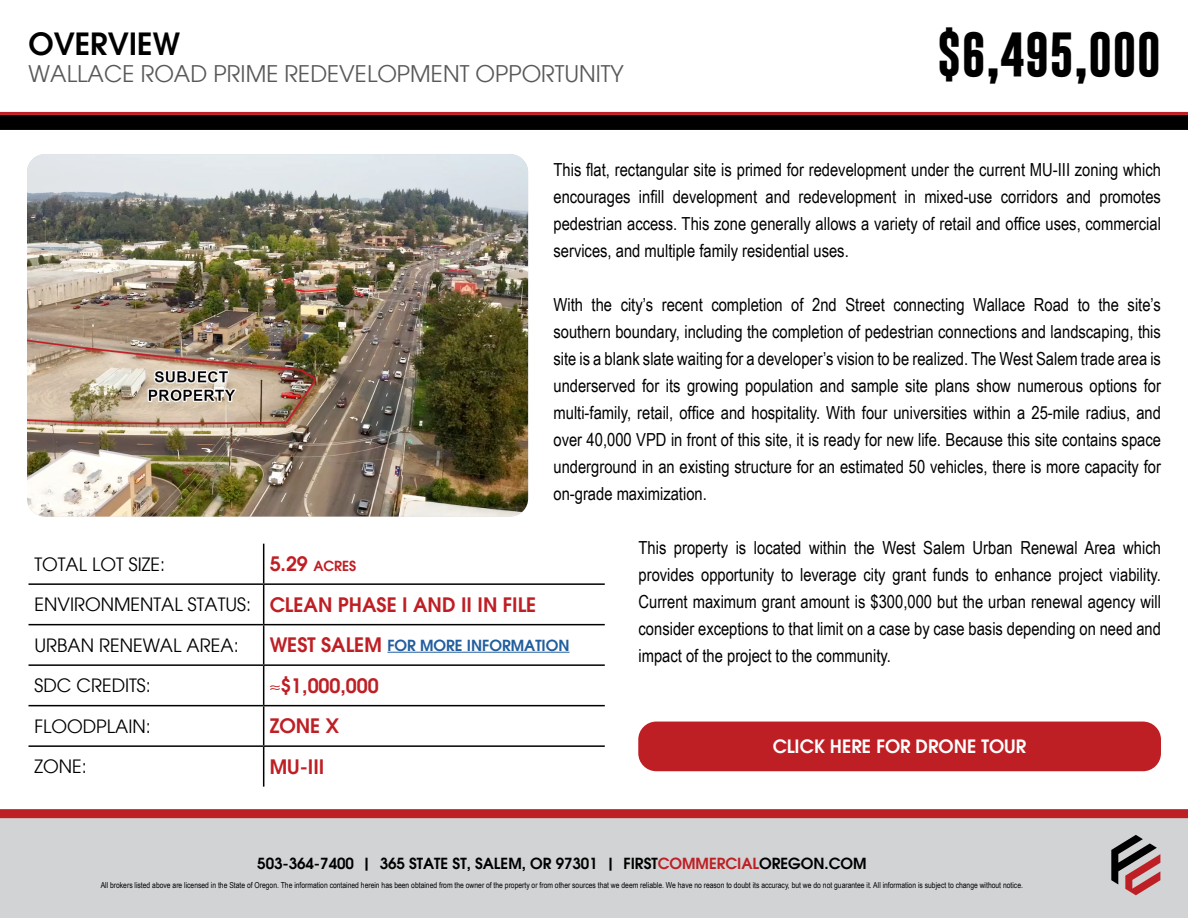
<style>
.page{position:relative;width:1188px;height:918px;background:#fff}
.page>*{position:absolute;margin:0;border:0;box-sizing:border-box;transform-origin:0 0}
.t1{font:700 45px "Gobold";color:#000}
.t2{font:600 30px "Avant Garde";color:#000}
.t3{font:22.5px "Avant Garde";color:#58595b}
.t4{font:600 19.5px "Avant Garde";color:#be1f24}
.t5{font:18px/27px "Arial Narrow";color:#000;text-align:justify}
.t6{font:18px "Avant Garde";color:#000}
.t7{font:600 18px "Avant Garde";color:#fff}
.t8{font:600 15px "Avant Garde";color:#000}
.t9{font:600 15px "Avant Garde";color:#215e9e}
.t10{font:600 15px "Avant Garde";color:#215e9e}
.t11{font:600 13.65px "Avant Garde";color:#be1f24}
.t12{font:8.25px "Arial Narrow";color:#000}
.s1{font-size:19.5px}
.s2{font-weight:400;font-size:18px;color:#000}
.s3{font-size:19.5px;color:#be1f24}
.s4{color:#be1f24}
</style>
<div class="page">
<div style="left:1px;top:818px;width:1187px;height:100px;background:#d1d3d4"></div>
<img style="left:27px;top:154px;width:501px;height:363px">
<div style="left:0;top:115px;width:1188px;height:15px;background:#000"></div>
<hr style="left:0;top:112px;width:1188px;height:3px;background:#be1f24">
<div style="left:0;top:809px;width:1188px;height:9px;background:#be1f24"></div>
<svg style="left:1111px;top:835px;width:49px;height:60px"></svg>
<hr style="left:263px;top:544px;width:1px;height:39px;background:#000">
<hr style="left:263px;top:585px;width:1px;height:39px;background:#000">
<hr style="left:263px;top:625px;width:1px;height:39px;background:#000">
<hr style="left:263px;top:666px;width:1px;height:39px;background:#000">
<hr style="left:263px;top:706px;width:1px;height:39px;background:#000">
<hr style="left:263px;top:747px;width:1px;height:40px;background:#000">
<hr style="left:28px;top:583px;width:236px;height:2px;background:#000">
<hr style="left:264px;top:583px;width:341px;height:2px;background:#000">
<hr style="left:28px;top:624px;width:236px;height:1px;background:#000">
<hr style="left:264px;top:624px;width:341px;height:1px;background:#000">
<hr style="left:28px;top:664px;width:236px;height:2px;background:#000">
<hr style="left:264px;top:664px;width:341px;height:2px;background:#000">
<hr style="left:28px;top:705px;width:236px;height:1px;background:#000">
<hr style="left:264px;top:705px;width:341px;height:1px;background:#000">
<hr style="left:28px;top:745px;width:236px;height:2px;background:#000">
<hr style="left:264px;top:745px;width:341px;height:2px;background:#000">
<hr style="left:387px;top:652px;width:183px;height:1px;background:#215e9e">
<div style="left:638px;top:722px;width:523px;height:49px;background:#be1f24;border-radius:18px"></div>
<h2 class="t2" style="left:28px;top:25px;width:153px">OVERVIEW</h2>
<p class="t3" style="left:28px;top:61px;width:597px">WALLACE ROAD PRIME REDEVELOPMENT OPPORTUNITY</p>
<h1 class="t1" style="left:937px;top:26px;width:225px">$6,495,000</h1>
<p class="t5" style="left:554px;top:156px;width:609px">This flat, rectangular site is primed for redevelopment under the current MU-III zoning which encourages infill development and redevelopment in mixed-use corridors and promotes pedestrian access. This zone generally allows a variety of retail and office uses, commercial services, and multiple family residential uses.</p>
<p class="t5" style="left:554px;top:291px;width:609px">With the city’s recent completion of 2nd Street connecting Wallace Road to the site’s southern boundary, including the completion of pedestrian connections and landscaping, this site is a blank slate waiting for a developer’s vision to be realized. The West Salem trade area is underserved for its growing population and sample site plans show numerous options for multi-family, retail, office and hospitality. With four universities within a 25-mile radius, and over 40,000 VPD in front of this site, it is ready for new life. Because this site contains space underground in an existing structure for an estimated 50 vehicles, there is more capacity for on-grade maximization.</p>
<p class="t5" style="left:639px;top:534px;width:524px">This property is located within the West Salem Urban Renewal Area which provides opportunity to leverage city grant funds to enhance project viability.<br>Current maximum grant amount is $300,000 but the urban renewal agency will consider exceptions to that limit on a case by case basis depending on need and impact of the project to the community.</p>
<p class="t6" style="left:34px;top:553px;width:132px">TOTAL LOT SIZE:</p>
<p class="t11" style="left:270px;top:557px;width:88px"><span class="s1">5.29</span> ACRES</p>
<p class="t4" style="left:34px;top:592px;width:503px"><span class="s2">ENVIRONMENTAL STATUS:</span> CLEAN PHASE I AND II IN FILE</p>
<p class="t6" style="left:34px;top:634px;width:206px">URBAN RENEWAL AREA:</p>
<p class="t9" style="left:270px;top:635px;width:245px"><span class="s3">WEST SALEM</span> FOR MORE INFORMA</p>
<p class="t10" style="left:535px;top:635px;width:36px">TION</p>
<p class="t6" style="left:34px;top:675px;width:118px">SDC CREDITS:</p>
<p class="t4" style="left:270px;top:673px;width:110px">≈$1,000,000</p>
<p class="t6" style="left:34px;top:715px;width:118px">FLOODPLAIN:</p>
<p class="t4" style="left:270px;top:713px;width:71px">ZONE X</p>
<p class="t6" style="left:34px;top:756px;width:54px">ZONE:</p>
<p class="t4" style="left:270px;top:754px;width:56px">MU-III</p>
<p class="t7" style="left:773px;top:735px;width:255px">CLICK HERE FOR DRONE TOUR</p>
<p class="t8" style="left:257px;top:853px;width:611px">503-364-7400 | 365 STATE ST, SALEM, OR 97301 | FIRST<span class="s4">COMMERCIAL</span>OREGON.COM</p>
<p class="t12" style="left:101px;top:879px;width:924px">All brokers listed above are licensed in the State of Oregon. The information contained herein has been obtained from the owner of the property or from other sources that we deem reliable. We have no reason to doubt its accuracy, but we do not guarantee it. All information is subject to change without notice.</p>
</div>
